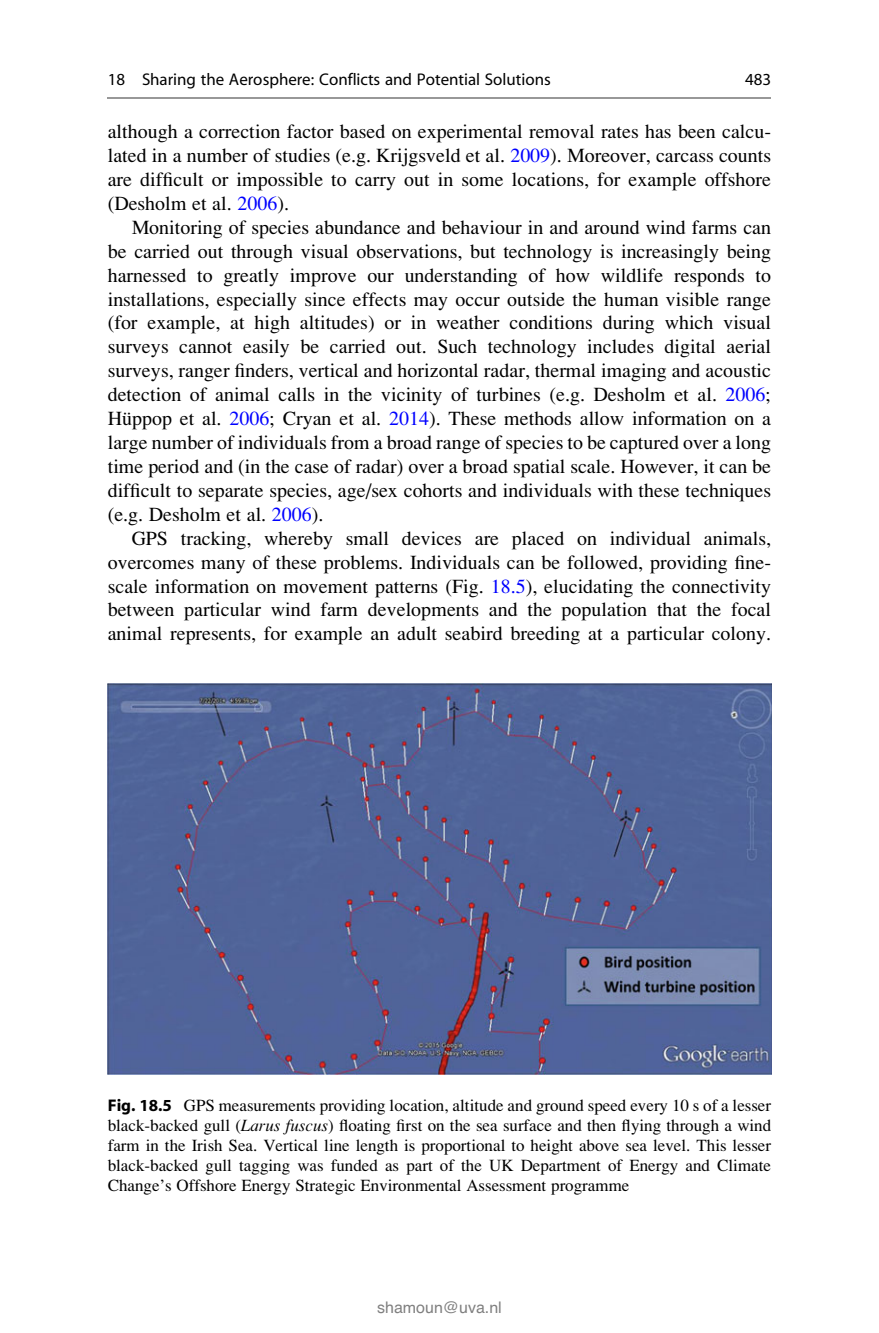
<style>
.page{position:relative;width:879px;height:1333px;background:#fff}
.page>*{position:absolute;margin:0;border:0;box-sizing:border-box;transform-origin:0 0}
.t1{font:20px/24px "Bmmvvm Csqbqk Mfqtsy Adv P6975";color:#000;text-align:justify}
.t2{font:17px/20px "Bmmvvm Csqbqk Mfqtsy Adv P6975";color:#000;text-align:justify}
.t3{font:17px "Twwmty Jbrgdc Kvcqlq Adv P49 E930";color:#000}
.t4{font:16px "Helvetica";color:#808080}
.s1{color:#00f}
.s2{font-family:"Txknyb Syhkrp Pxbhhb Adv O Tf 9433 e 2 d"}
.s3{font-family:"Xskxwy Fjygbm Ffmkwm Adv P4 A07 FF"}
.s4{font-family:"Gsnbgk Npjdxg Tbrnxy Adv P696 A"}
</style>
<div class="page">
<img style="left:108px;top:683px;width:663px;height:391px">
<hr style="left:108px;top:96px;width:663px;height:2px;background:#989898">
<p class="t3" style="left:108px;top:73px;width:444px">18 Sharing the Aerosphere: Conflicts and Potential Solutions</p>
<p class="t3" style="left:745px;top:73px;width:27px">483</p>
<p class="t1" style="left:108px;top:121px;width:665px">although a correction factor based on experimental removal rates has been calcu&shy;lated in a number of studies (e.g. Krijgsveld et al. <span class="s1">2009</span>). Moreover, carcass counts are difficult or impossible to carry out in some locations, for example offshore (Desholm et al. <span class="s1">2006</span>).</p>
<p class="t1" style="left:108px;top:217px;width:665px;text-indent:24px">Monitoring of species abundance and behaviour in and around wind farms can be carried out through visual observations, but technology is increasingly being harnessed to greatly improve our understanding of how wildlife responds to installations, especially since effects may occur outside the human visible range (for example, at high altitudes) or in weather conditions during which visual surveys cannot easily be carried out. Such technology includes digital aerial surveys, ranger finders, vertical and horizontal radar, thermal imaging and acoustic detection of animal calls in the vicinity of turbines (e.g. Desholm et al. <span class="s1">2006</span>; H<span class="s2">ü</span>ppop et al. <span class="s1">2006</span>; Cryan et al. <span class="s1">2014</span>). These methods allow information on a large number of individuals from a broad range of species to be captured over a long time period and (in the case of radar) over a broad spatial scale. However, it can be difficult to separate species, age/sex cohorts and individuals with these techniques (e.g. Desholm et al. <span class="s1">2006</span>).</p>
<p class="t1" style="left:108px;top:528px;width:665px;text-indent:24px">GPS tracking, whereby small devices are placed on individual animals, overcomes many of these problems. Individuals can be followed, providing fine&shy;scale information on movement patterns (Fig. <span class="s1">18.5</span>), elucidating the connectivity between particular wind farm developments and the population that the focal animal represents, for example an adult seabird breeding at a particular colony.</p>
<p class="t2" style="left:108px;top:1096px;width:665px"><span class="s3">Fig. 18.5</span> GPS measurements providing location, altitude and ground speed every 10 s of a lesser black-backed gull (<span class="s4">Larus fuscus</span>) floating first on the sea surface and then flying through a wind farm in the Irish Sea. Vertical line length is proportional to height above sea level. This lesser black-backed gull tagging was funded as part of the UK Department of Energy and Climate Change’s Offshore Energy Strategic Environmental Assessment programme</p>
<p class="t4" style="left:377px;top:1297px;width:126px">shamoun@uva.nl</p>
</div>
